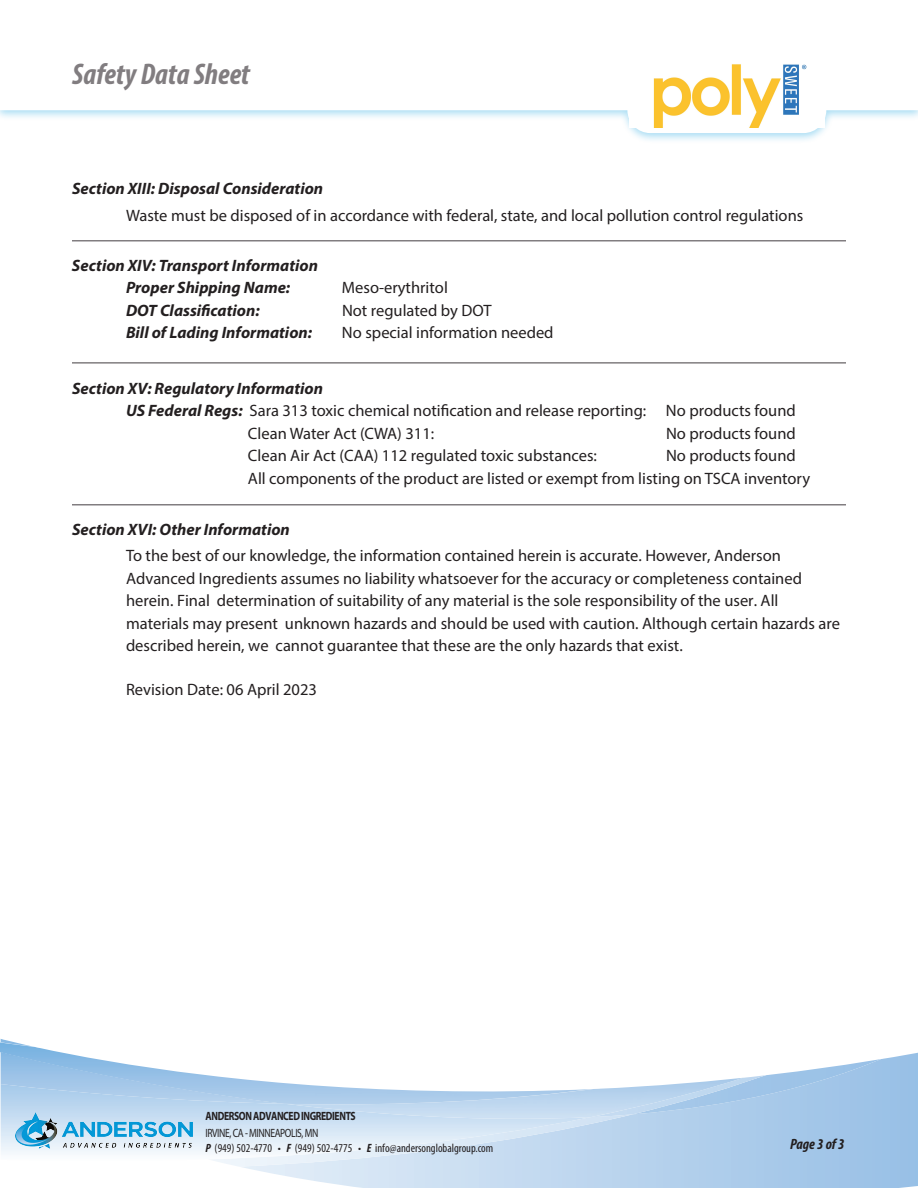
<style>
.page{position:relative;width:918px;height:1188px;background:#fff}
.page>*{position:absolute;margin:0;border:0;box-sizing:border-box;transform-origin:0 0}
.t1{font:italic 700 condensed 30px "Myriad Pro";color:#817d80}
.t2{font:16.5px/22.5px "Myriad Pro";color:#231f20}
.t3{font:italic 700 16.5px "Myriad Pro";color:#231f20}
.t4{font:italic 700 condensed 15px "Myriad Pro";color:#231f20}
.t5{font:condensed 12px/14.9px "Myriad Pro";color:#231f20}
.t6{font:700 12px "Myriad Pro";letter-spacing:-.04em;color:#231f20;scale:.8 1}
.s1{font-weight:700;font-style:italic}
.s2{font-stretch:normal}
</style>
<div class="page">
<div style="left:1px;top:0;width:916px;height:144px;background:#009bde;opacity:.36"></div>
<svg style="left:1px;top:0;width:916px;height:133px"></svg>
<svg style="left:256px;top:1147px;width:662px;height:41px;background:#b7d2ed"></svg>
<svg style="left:217px;top:1147px;width:416px;height:23px;background:#cee0f2"></svg>
<svg style="left:1px;top:1147px;width:590px;height:14px"></svg>
<svg style="left:0;top:1039px;width:918px;height:108px"></svg>
<img style="left:629px;top:52px;width:195px;height:76px">
<hr style="left:72px;top:362px;width:774px;height:2px;background:#817d80">
<hr style="left:72px;top:504px;width:774px;height:2px;background:#817d80">
<hr style="left:72px;top:240px;width:774px;height:2px;background:#817d80">
<img style="left:16px;top:1112px;width:177px;height:37px">
<h1 class="t1" style="left:72px;top:56px;width:179px">Safety Data Sheet</h1>
<p class="t3" style="left:72px;top:178px;width:253px">Section XIII: Disposal Consideration</p>
<p class="t2" style="left:126px;top:204px;width:679px">Waste must be disposed of in accordance with federal, state, and local pollution control regulations</p>
<p class="t3" style="left:72px;top:255px;width:248px">Section XIV: Transport Information</p>
<p class="t3" style="left:126px;top:277px;width:166px">Proper Shipping Name:</p>
<p class="t3" style="left:126px;top:300px;width:135px">DOT Classification:</p>
<p class="t3" style="left:126px;top:322px;width:188px">Bill of Lading Information:</p>
<p class="t2" style="left:342px;top:276px;width:213px">Meso-erythritol<br>Not regulated by DOT<br>No special information needed</p>
<p class="t3" style="left:72px;top:378px;width:253px">Section XV: Regulatory Information</p>
<p class="t2" style="left:126px;top:399px;width:671px"><span class="s1">US Federal Regs:</span> Sara 313 toxic chemical notification and release reporting: No products found</p>
<p class="t2" style="left:248px;top:422px;width:188px">Clean Water Act (CWA) 311:</p>
<p class="t2" style="left:666px;top:422px;width:131px">No products found</p>
<p class="t2" style="left:248px;top:444px;width:351px">Clean Air Act (CAA) 112 regulated toxic substances:</p>
<p class="t2" style="left:666px;top:444px;width:131px">No products found</p>
<p class="t2" style="left:248px;top:467px;width:564px">All components of the product are listed or exempt from listing on TSCA inventory</p>
<p class="t3" style="left:72px;top:519px;width:219px">Section XVI: Other Information</p>
<p class="t2" style="left:126px;top:544px;width:716px">To the best of our knowledge, the information contained herein is accurate. However, Anderson Advanced Ingredients assumes no liability whatsoever for the accuracy or completeness contained herein. Final determination of suitability of any material is the sole responsibility of the user. All materials may present unknown hazards and should be used with caution. Although certain hazards are described herein, we cannot guarantee that these are the only hazards that exist.</p>
<p class="t2" style="left:126px;top:678px;width:193px">Revision Date: 06 April 2023</p>
<p class="t6" style="left:206px;top:1108px;width:189px">ANDERSON ADVANCED INGREDIENTS</p>
<p class="t5" style="left:206px;top:1126px;width:289px"><span class="s2">IRVINE, CA - MINNEAPOLIS, MN<br></span><span class="s1">P</span> (949) 502-4770 • <span class="s1">F</span> (949) 502-4775 • <span class="s1">E</span> info@andersonglobalgroup.com</p>
<p class="t4" style="left:790px;top:1134px;width:56px">Page 3 of 3</p>
</div>
